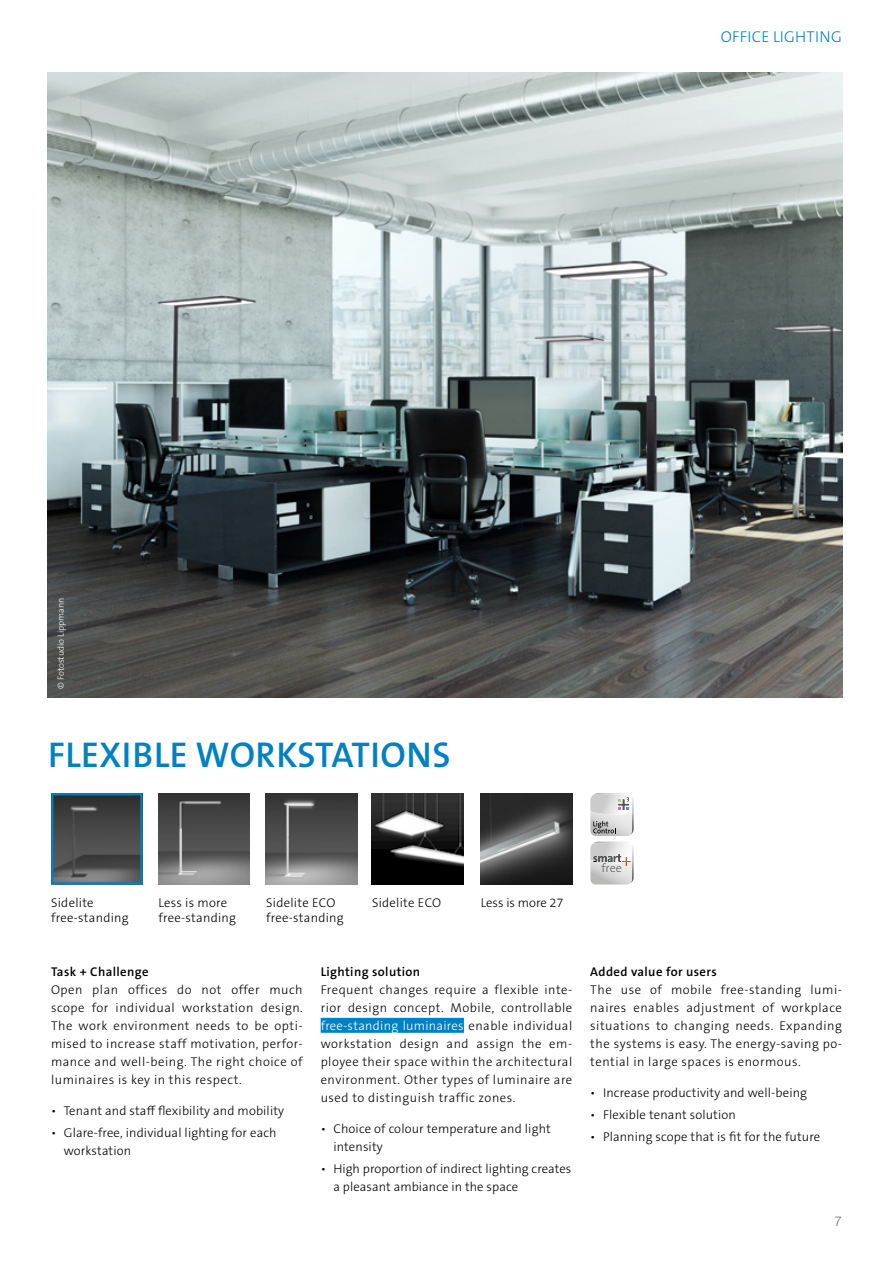
<style>
.page{position:relative;width:893px;height:1263px;background:#fff}
.page>*{position:absolute;margin:0;border:0;box-sizing:border-box;transform-origin:0 0}
.TheSansB_Big_Green_H{font:600 36px "The Sans B W6";letter-spacing:.015em;color:#0081c2}
.t1{font:300 15.75px "The Sans B W3";letter-spacing:.015em;color:#0081c2}
.t2{font:300 13.5px "Helvetica Neue LTW1 G";color:#706f6f}
.Fließtext_Objektbesc{font:300 12.75px/18px "The Sans B W3";letter-spacing:.04em;color:#000;text-align:justify}
.USPs_Objektbeschreib{font:300 12.75px/18px "The Sans B W3";letter-spacing:.01em;color:#000}
.TheSansB_Miniaturtex{font:300 12.75px/15.5px "The Sans B W3";letter-spacing:.02em;color:#000}
.TheSansB_Small_Black{font:600 12.75px "The Sans B W6";letter-spacing:.03em;color:#000}
.TheSansB_Miniaturtex-2{font:300 12.75px "The Sans B W3";color:#000}
.t3{font:300 12.15px "The Sans B W4";color:#706f6f}
.Copyright_Hinweis{font:300 9px "The Sans";color:#fff}
.s1{color:#fff}
</style>
<div class="page">
<img style="left:481px;top:793px;width:91px;height:91px">
<img style="left:48px;top:72px;width:794px;height:625px">
<img style="left:54px;top:796px;width:86px;height:85px">
<div style="left:51px;top:793px;width:92px;height:91px;border:2px solid #0081c2"></div>
<img style="left:158px;top:793px;width:92px;height:91px">
<img style="left:266px;top:793px;width:91px;height:91px">
<img style="left:372px;top:793px;width:91px;height:91px">
<svg style="left:590px;top:793px;width:44px;height:91px"></svg>
<div style="left:321px;top:1018px;width:143px;height:15px;background:#0081c2"></div>
<p class="t1" style="left:721px;top:26px;width:122px">OFFICE LIGHTING</p>
<p class="Copyright_Hinweis" style="left:53px;top:689px;width:92px;rotate:-90deg">© Fotostudio Lippmann</p>
<p class="TheSansB_Big_Green_H" style="left:48px;top:731px;width:404px">FLEXIBLE WORKSTATIONS</p>
<p class="TheSansB_Miniaturtex" style="left:51px;top:895px;width:79px">Sidelite free-standing</p>
<p class="TheSansB_Miniaturtex" style="left:158px;top:895px;width:79px">Less is more free-standing</p>
<p class="TheSansB_Miniaturtex" style="left:266px;top:895px;width:79px">Sidelite ECO free-standing</p>
<p class="TheSansB_Miniaturtex" style="left:372px;top:895px;width:71px">Sidelite ECO</p>
<p class="TheSansB_Miniaturtex-2" style="left:481px;top:894px;width:84px">Less is more 27</p>
<p class="TheSansB_Small_Black" style="left:51px;top:963px;width:99px">Task + Challenge</p>
<p class="Fließtext_Objektbesc" style="left:51px;top:980px;width:253px">Open plan offices do not offer much scope for individual workstation design.<br>The work environment needs to be opti&shy;mised to increase staff motivation, perfor&shy;mance and well-being. The right choice of luminaires is key in this respect.</p>
<p class="USPs_Objektbeschreib" style="left:51px;top:1101px;width:235px">• Tenant and staff flexibility and mobility</p>
<p class="USPs_Objektbeschreib" style="left:64px;top:1123px;width:214px;text-indent:-13px">• Glare-free, individual lighting for each workstation</p>
<p class="TheSansB_Small_Black" style="left:321px;top:963px;width:101px">Lighting solution</p>
<p class="Fließtext_Objektbesc" style="left:321px;top:980px;width:253px">Frequent changes require a flexible inte&shy;rior design concept. Mobile, controllable <span class="s1">free-standing luminaires</span> enable individual workstation design and assign the em&shy;ployee their space within the architectural environment. Other types of luminaire are used to distinguish traffic zones.</p>
<p class="USPs_Objektbeschreib" style="left:333px;top:1119px;width:219px;text-indent:-13px">• Choice of colour temperature and light intensity</p>
<p class="USPs_Objektbeschreib" style="left:333px;top:1159px;width:239px;text-indent:-13px">• High proportion of indirect lighting creates a pleasant ambiance in the space</p>
<p class="t3" style="left:601px;top:860px;width:22px">free</p>
<p class="TheSansB_Small_Black" style="left:590px;top:963px;width:128px">Added value for users</p>
<p class="Fließtext_Objektbesc" style="left:590px;top:980px;width:253px">The use of mobile free-standing lumi&shy;naires enables adjustment of workplace situations to changing needs. Expanding the systems is easy. The energy-saving po&shy;tential in large spaces is enormous.</p>
<p class="USPs_Objektbeschreib" style="left:590px;top:1083px;width:218px">• Increase productivity and well-being</p>
<p class="USPs_Objektbeschreib" style="left:590px;top:1105px;width:147px">• Flexible tenant solution</p>
<p class="USPs_Objektbeschreib" style="left:590px;top:1128px;width:231px">• Planning scope that is fit for the future</p>
<p class="t2" style="left:834px;top:1213px;width:9px">7</p>
</div>
